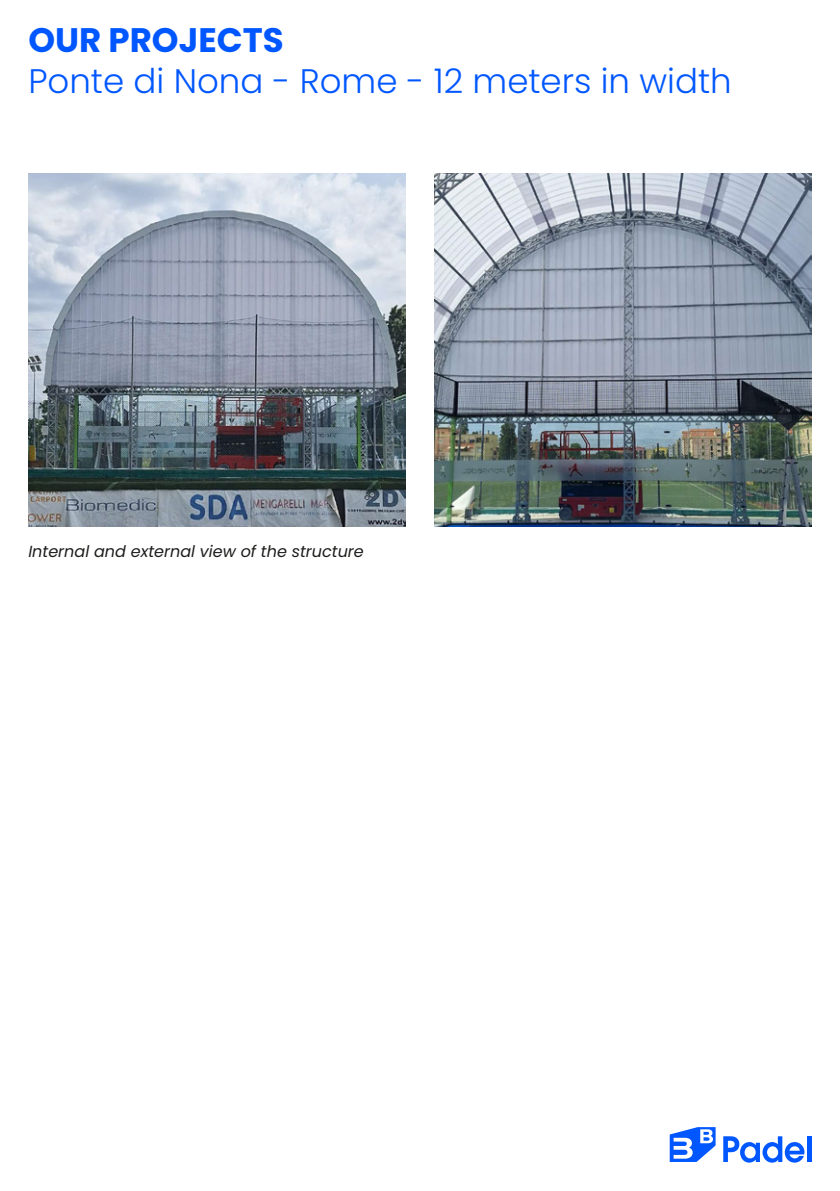
<style>
.page{position:relative;width:840px;height:1191px;background:#fff}
.page>*{position:absolute;margin:0;border:0;box-sizing:border-box;transform-origin:0 0}
.t1{font:300 34px "Poppins";color:#0057ff}
.t2{font:700 34px "Poppins";color:#0057ff}
.t3{font:italic 16px "Poppins";color:#1d1d1b}
</style>
<div class="page">
<img style="left:434px;top:174px;width:377px;height:352px">
<img style="left:28px;top:174px;width:377px;height:352px">
<svg style="left:723px;top:1136px;width:81px;height:26px"></svg>
<div style="left:806px;top:1136px;width:5px;height:26px;background:#0057ff"></div>
<svg style="left:669px;top:1127px;width:46px;height:35px"></svg>
<h1 class="t2" style="left:28px;top:21px;width:257px">OUR PROJECTS</h1>
<h1 class="t1" style="left:28px;top:61px;width:704px">Ponte di Nona - Rome - 12 meters in width</h1>
<p class="t3" style="left:28px;top:542px;width:337px">Internal and external view of the structure</p>
</div>
